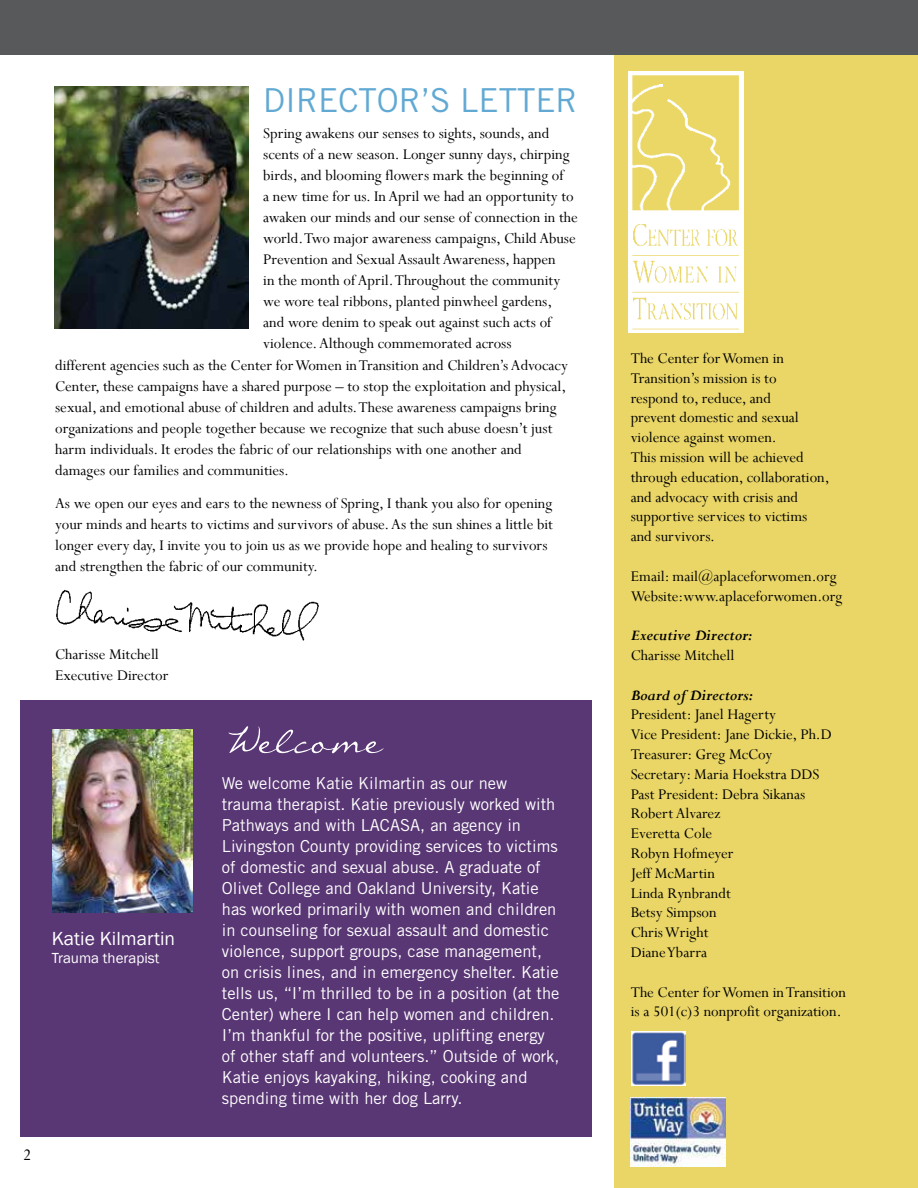
<style>
.page{position:relative;width:918px;height:1188px;background:#fff}
.page>*{position:absolute;margin:0;border:0;box-sizing:border-box;transform-origin:0 0}
.t1{font:51px "Callie Hand";letter-spacing:.01em;color:#fff}
.t2{font:33px "Trade Gothic LT Std";color:#61a9d3}
.t3{font:19.5px "Franklin Gothic";color:#fff}
.t4{font:18px "Perpetua";color:#000}
.t5{font:16.5px/19.8px "Perpetua";color:#000}
.t6{font:16.5px/21px "Trade Gothic LT Std";color:#fff}
.t7{font:italic 700 16.5px "Perpetua";color:#000}
.t8{font:15px "Franklin Gothic";color:#fff}
</style>
<div class="page">
<div style="left:614px;top:0;width:304px;height:1188px;background:#e9d666"></div>
<div style="left:0;top:0;width:918px;height:55px;background:#58595b"></div>
<img style="left:56px;top:589px;width:263px;height:52px">
<div style="left:20px;top:700px;width:571px;height:437px;background:#593674"></div>
<img style="left:629px;top:71px;width:114px;height:261px">
<img style="left:54px;top:86px;width:194px;height:242px">
<img style="left:631px;top:1097px;width:95px;height:69px">
<img style="left:52px;top:729px;width:141px;height:184px">
<img style="left:631px;top:1031px;width:54px;height:54px">
<h2 class="t2" style="left:263px;top:80px;width:316px">DIRECTOR’S LETTER</h2>
<p class="t5" style="left:263px;top:123px;width:316px;line-height:21px">Spring awakens our senses to sights, sounds, and scents of a new season. Longer sunny days, chirping birds, and blooming flowers mark the beginning of<br>a new time for us. In April we had an opportunity to awaken our minds and our sense of connection in the world. Two major awareness campaigns, Child Abuse Prevention and Sexual Assault Awareness, happen<br>in the month of April. Throughout the community we wore teal ribbons, planted pinwheel gardens,<br>and wore denim to speak out against such acts of violence. Although commemorated across</p>
<p class="t5" style="left:55px;top:354px;width:514px;line-height:21px">different agencies such as the Center for Women in Transition and Children’s Advocacy Center, these campaigns have a shared purpose – to stop the exploitation and physical, sexual, and emotional abuse of children and adults. These awareness campaigns bring organizations and people together because we recognize that such abuse doesn’t just harm individuals. It erodes the fabric of our relationships with one another and damages our families and communities.</p>
<p class="t5" style="left:55px;top:492px;width:499px;line-height:21px">As we open our eyes and ears to the newness of Spring, I thank you also for opening your minds and hearts to victims and survivors of abuse. As the sun shines a little bit longer every day, I invite you to join us as we provide hope and healing to survivors and strengthen the fabric of our community.</p>
<p class="t5" style="left:55px;top:644px;width:115px;line-height:21px">Charisse Mitchell<br>Executive Director</p>
<p class="t3" style="left:52px;top:926px;width:125px">Katie Kilmartin</p>
<p class="t8" style="left:52px;top:948px;width:109px">Trauma therapist</p>
<p class="t4" style="left:23px;top:1143px;width:10px">2</p>
<h1 class="t1" style="left:222px;top:723px;width:163px">Welcome</h1>
<p class="t6" style="left:222px;top:773px;width:339px">We welcome Katie Kilmartin as our new trauma therapist. Katie previously worked with Pathways and with LACASA, an agency in Livingston County providing services to victims of domestic and sexual abuse. A graduate of Olivet College and Oakland University, Katie has worked primarily with women and children in counseling for sexual assault and domestic violence, support groups, case management, on crisis lines, and in emergency shelter. Katie tells us, “I’m thrilled to be in a position (at the Center) where I can help women and children.<br>I’m thankful for the positive, uplifting energy of other staff and volunteers.” Outside of work, Katie enjoys kayaking, hiking, cooking and spending time with her dog Larry.</p>
<p class="t5" style="left:631px;top:348px;width:200px">The Center for Women in<br>Transition’s mission is to<br>respond to, reduce, and<br>prevent domestic and sexual violence against women.<br>This mission will be achieved through education, collaboration, and advocacy with crisis and supportive services to victims and survivors.</p>
<p class="t5" style="left:631px;top:566px;width:213px">Email: mail@aplaceforwomen.org<br>Website:www.aplaceforwomen.org</p>
<p class="t7" style="left:631px;top:625px;width:123px">Executive Director:</p>
<p class="t5" style="left:631px;top:645px;width:105px">Charisse Mitchell</p>
<p class="t7" style="left:631px;top:684px;width:124px">Board of Directors:</p>
<p class="t5" style="left:631px;top:704px;width:202px">President: Janel Hagerty<br>Vice President: Jane Dickie, Ph.D<br>Treasurer: Greg McCoy<br>Secretary: Maria Hoekstra DDS<br>Past President: Debra Sikanas<br>Robert Alvarez<br>Everetta Cole<br>Robyn Hofmeyer<br>Jeff McMartin<br>Linda Rynbrandt<br>Betsy Simpson<br>Chris Wright<br>Diane Ybarra</p>
<p class="t5" style="left:631px;top:982px;width:217px">The Center for Women in Transition is a 501(c)3 nonprofit organization.</p>
</div>
